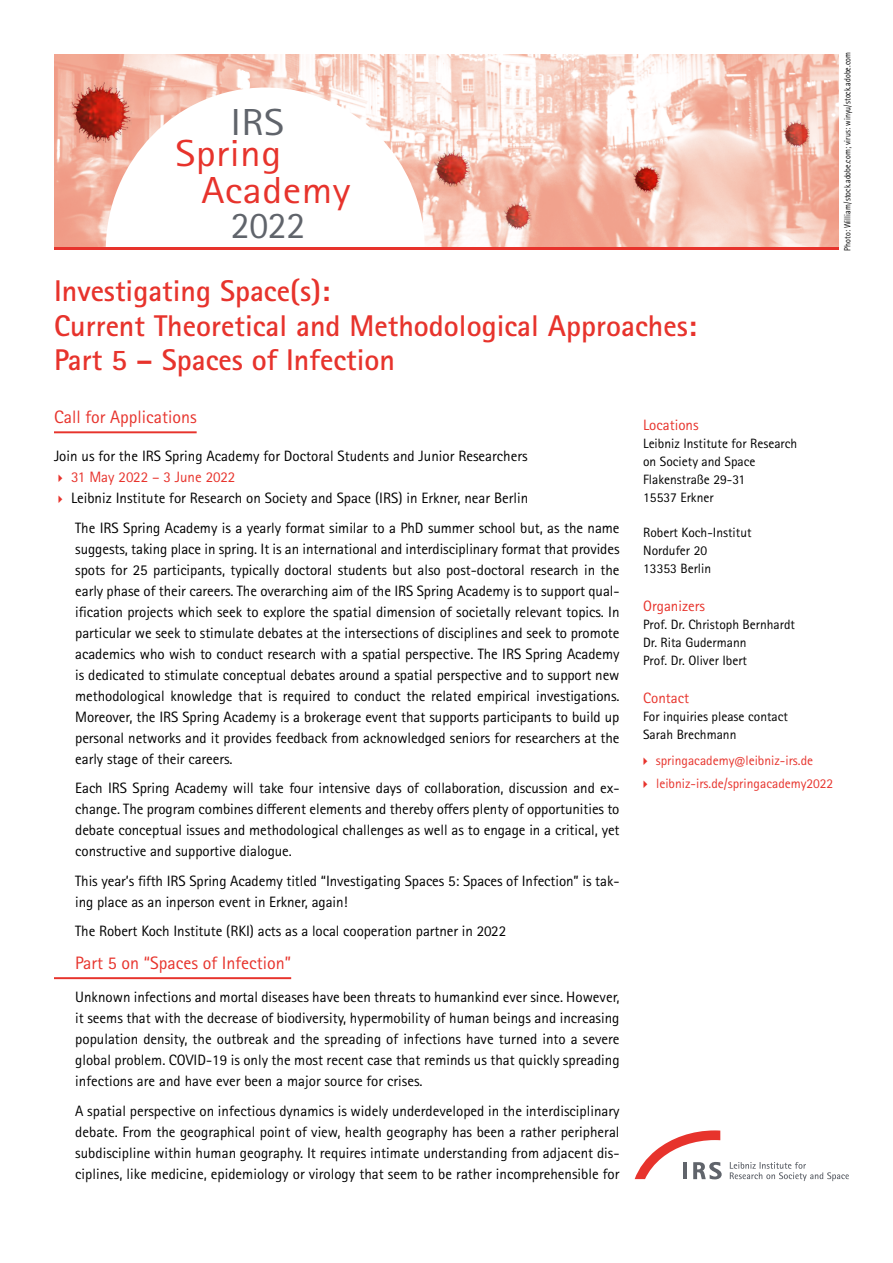
<style>
.page{position:relative;width:893px;height:1263px;background:#fff}
.page>*{position:absolute;margin:0;border:0;box-sizing:border-box;transform-origin:0 0}
.t1{font:37.65px "Rotis Sans Serif Pro";letter-spacing:.01em;color:#e7332c;scale:1.1 1}
.t2{font:37.65px "Rotis Sans Serif Pro";color:#60646b}
.t3{font:37.65px "Rotis Sans Serif Pro";color:#60646b;scale:1.1 1}
.t4{font:700 30px/34.5px "Rotis Sans Serif Pro";color:#e7332c}
.Linie{font:18px "Rotis Sans Serif Pro";color:#e7332c}
.fließ{font:15px/21px "Rotis Sans Serif Pro";letter-spacing:-.005em;color:#000;text-align:justify}
.t5{font:15px "Rotis Sans Serif Pro";color:#e7332c}
.t6{font:13.5px/18px "Rotis Sans Serif Pro";color:#000}
.t7{font:13.5px "Rotis Sans Serif Pro";color:#e7332c}
.t8{font:9px "Rotis Sans Serif Pro";letter-spacing:.01em;color:#000;scale:.88 1}
</style>
<div class="page">
<svg style="left:730px;top:1162px;width:119px;height:19px"></svg>
<svg style="left:635px;top:1130px;width:87px;height:49px"></svg>
<img style="left:54px;top:54px;width:785px;height:194px">
<svg style="left:106px;top:87px;width:319px;height:161px"></svg>
<hr style="left:54px;top:248px;width:785px;height:2px;background:#e7332c">
<img style="left:435px;top:150px;width:36px;height:37px">
<img style="left:633px;top:165px;width:27px;height:27px">
<img style="left:505px;top:201px;width:27px;height:28px">
<img style="left:783px;top:120px;width:26px;height:28px">
<img style="left:72px;top:82px;width:60px;height:61px">
<hr style="left:54px;top:431px;width:143px;height:2px;background:#e7332c">
<hr style="left:54px;top:977px;width:237px;height:2px;background:#e7332c">
<h1 class="t3" style="left:230px;top:100px;width:50px">IRS</h1>
<h1 class="t1" style="left:176px;top:131px;width:98px">Spring</h1>
<h1 class="t1" style="left:201px;top:168px;width:137px">Academy</h1>
<h1 class="t2" style="left:231px;top:203px;width:76px">2022</h1>
<p class="t4" style="left:54px;top:274px;width:644px">Investigating Space(s):<br>Current Theoretical and Methodological Approaches:<br>Part 5 – Spaces of Infection</p>
<p class="t8" style="left:842px;top:251px;width:227px;rotate:-90deg">Photo: William/stock.adobe.com; virus: winyu/stock.adobe.com</p>
<p class="Linie" style="left:54px;top:406px;width:144px">Call for Applications</p>
<p class="fließ" style="left:54px;top:446px;width:475px">Join us for the IRS Spring Academy for Doctoral Students and Junior Researchers</p>
<p class="t5" style="left:71px;top:468px;width:166px">31 May 2022 – 3 June 2022</p>
<p class="fließ" style="left:71px;top:488px;width:459px">Leibniz Institute for Research on Society and Space (IRS) in Erkner, near Berlin</p>
<p class="fließ" style="left:75px;top:517px;width:546px">The IRS Spring Academy is a yearly format similar to a PhD summer school but, as the name suggests, taking place in spring. It is an international and interdisciplinary format that provides spots for 25 participants, typically doctoral students but also post-doctoral research in the early phase of their careers. The overarching aim of the IRS Spring Academy is to support qual&shy;ification projects which seek to explore the spatial dimension of societally relevant topics. In particular we seek to stimulate debates at the intersections of disciplines and seek to promote academics who wish to conduct research with a spatial perspective. The IRS Spring Academy is dedicated to stimulate conceptual debates around a spatial perspective and to support new methodological knowledge that is required to conduct the related empirical investigations.<br>Moreover, the IRS Spring Academy is a brokerage event that supports participants to build up personal networks and it provides feedback from acknowledged seniors for researchers at the early stage of their careers.</p>
<p class="fließ" style="left:75px;top:778px;width:546px">Each IRS Spring Academy will take four intensive days of collaboration, discussion and ex&shy;change. The program combines different elements and thereby offers plenty of opportunities to debate conceptual issues and methodological challenges as well as to engage in a critical, yet constructive and supportive dialogue.</p>
<p class="fließ" style="left:75px;top:870px;width:546px">This year’s fifth IRS Spring Academy titled “Investigating Spaces 5: Spaces of Infection” is tak&shy;ing place as an inperson event in Erkner, again!</p>
<p class="fließ" style="left:75px;top:921px;width:432px">The Robert Koch Institute (RKI) acts as a local cooperation partner in 2022</p>
<p class="Linie" style="left:75px;top:952px;width:217px">Part 5 on “Spaces of Infection”</p>
<p class="fließ" style="left:75px;top:987px;width:546px">Unknown infections and mortal diseases have been threats to humankind ever since. However, it seems that with the decrease of biodiversity, hypermobility of human beings and increasing population density, the outbreak and the spreading of infections have turned into a severe global problem. COVID-19 is only the most recent case that reminds us that quickly spreading infections are and have ever been a major source for crises.</p>
<p class="fließ" style="left:75px;top:1100px;width:546px">A spatial perspective on infectious dynamics is widely underdeveloped in the interdisciplinary debate. From the geographical point of view, health geography has been a rather peripheral subdiscipline within human geography. It requires intimate understanding from adjacent dis&shy;ciplines, like medicine, epidemiology or virology that seem to be rather incomprehensible for</p>
<p class="t5" style="left:643px;top:416px;width:57px">Locations</p>
<p class="t6" style="left:643px;top:434px;width:156px">Leibniz Institute for Research on Society and Space</p>
<p class="t6" style="left:643px;top:470px;width:104px">Flakenstraße 29-31</p>
<p class="t6" style="left:643px;top:488px;width:72px">15537 Erkner</p>
<p class="t6" style="left:643px;top:523px;width:110px">Robert Koch-Institut</p>
<p class="t6" style="left:643px;top:541px;width:65px">Nordufer 20</p>
<p class="t6" style="left:643px;top:559px;width:69px">13353 Berlin</p>
<p class="t5" style="left:643px;top:597px;width:63px">Organizers</p>
<p class="t6" style="left:643px;top:615px;width:153px">Prof. Dr. Christoph Bernhardt<br>Dr. Rita Gudermann<br>Prof. Dr. Oliver Ibert</p>
<p class="t5" style="left:643px;top:689px;width:48px">Contact</p>
<p class="t6" style="left:643px;top:707px;width:146px">For inquiries please contact<br>Sarah Brechmann</p>
<p class="t7" style="left:656px;top:753px;width:159px">springacademy@leibniz-irs.de</p>
<p class="t7" style="left:656px;top:775px;width:179px">leibniz-irs.de/springacademy2022</p>
</div>
